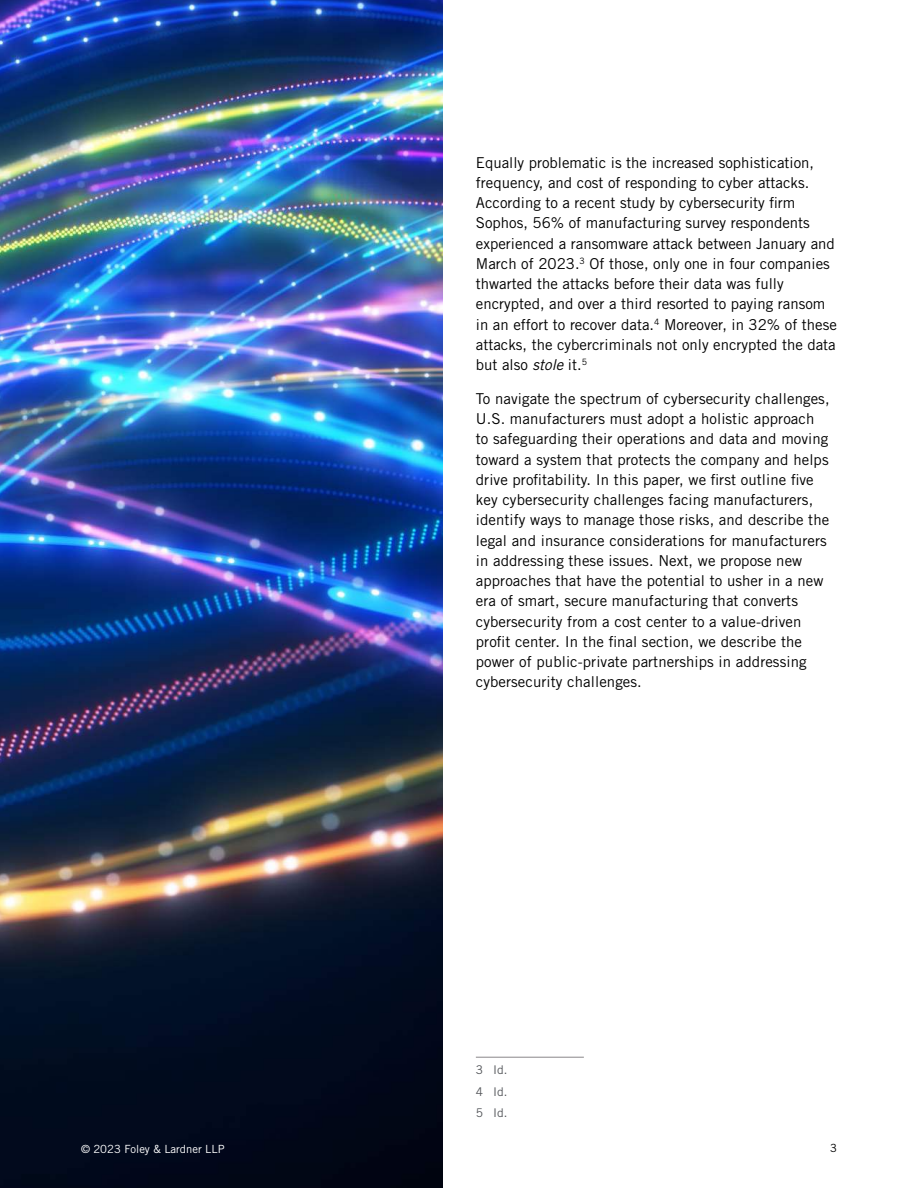
<style>
.page{position:relative;width:918px;height:1188px;background:#fff}
.page>*{position:absolute;margin:0;border:0;box-sizing:border-box;transform-origin:0 0}
.t1{font:15px/20.2px "Trade Gothic LT Std";letter-spacing:.005em;color:#000}
.t2{font:12px/21.9px "Trade Gothic LT Std";color:#54565a;text-align:justify}
.t3{font:11.25px "Trade Gothic LT Std";color:#fff}
.t4{font:11.25px "Trade Gothic LT Std";color:#000}
.s1{font-style:italic}
</style>
<div class="page">
<img style="left:0;top:0;width:442px;height:1188px">
<hr style="left:476px;top:1057px;width:108px;height:1px;background:#898789">
<p class="t3" style="left:81px;top:1144px;width:145px">© 2023 Foley &amp; Lardner LLP</p>
<p class="t1" style="left:476px;top:153px;width:363px">Equally problematic is the increased sophistication, frequency, and cost of responding to cyber attacks.<br>According to a recent study by cybersecurity firm Sophos, 56% of manufacturing survey respondents experienced a ransomware attack between January and March of 2023.<sup>3</sup> Of those, only one in four companies thwarted the attacks before their data was fully encrypted, and over a third resorted to paying ransom in an effort to recover data.<sup>4</sup> Moreover, in 32% of these attacks, the cybercriminals not only encrypted the data but also <span class="s1">stole</span> it.<sup>5</sup></p>
<p class="t1" style="left:476px;top:389px;width:355px">To navigate the spectrum of cybersecurity challenges, U.S. manufacturers must adopt a holistic approach to safeguarding their operations and data and moving toward a system that protects the company and helps drive profitability. In this paper, we first outline five key cybersecurity challenges facing manufacturers, identify ways to manage those risks, and describe the legal and insurance considerations for manufacturers in addressing these issues. Next, we propose new approaches that have the potential to usher in a new era of smart, secure manufacturing that converts cybersecurity from a cost center to a value-driven profit center. In the final section, we describe the power of public-private partnerships in addressing cybersecurity challenges.</p>
<p class="t2" style="left:476px;top:1059px;width:33px">3 Id.<br>4 Id.<br>5 Id.</p>
<p class="t4" style="left:830px;top:1143px;width:8px">3</p>
</div>
